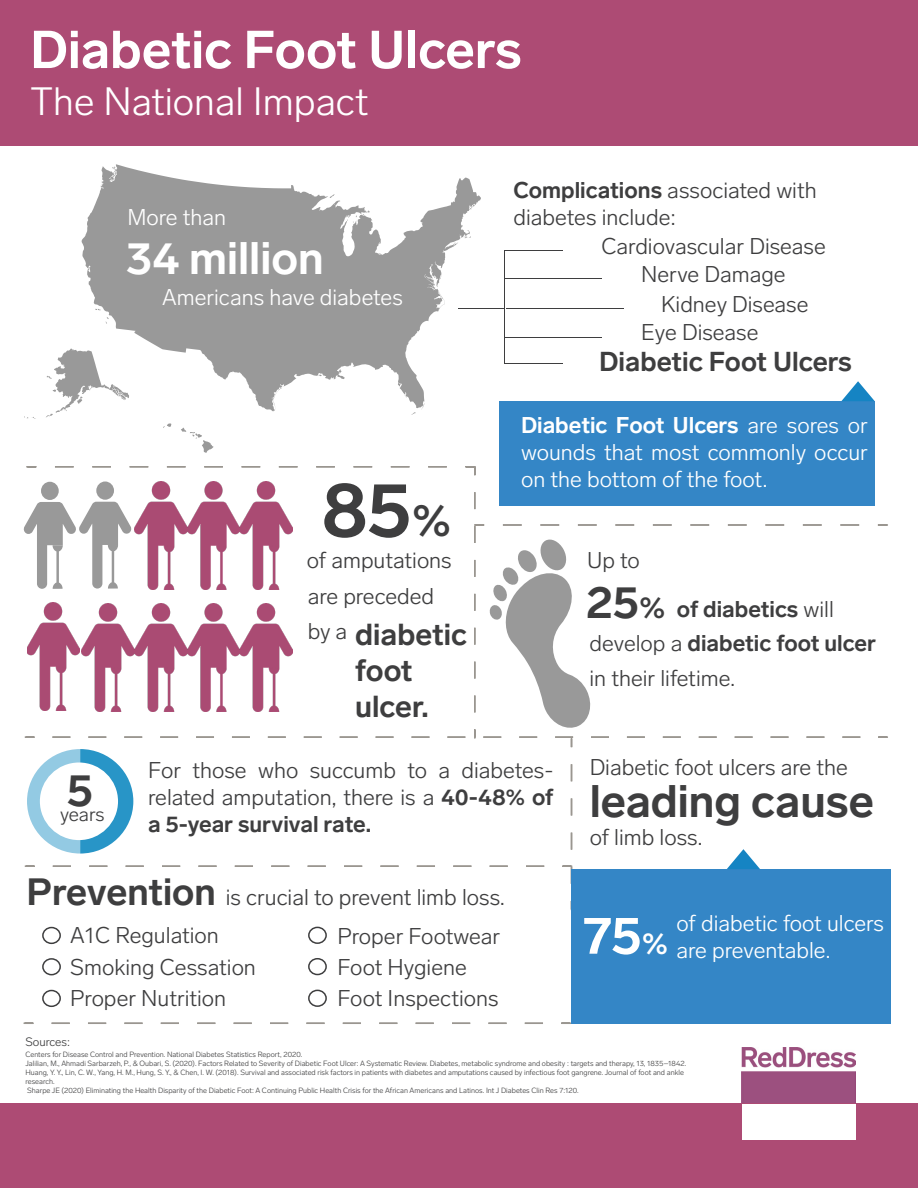
<style>
.page{position:relative;width:918px;height:1188px;background:#fff}
.page>*{position:absolute;margin:0;border:0;box-sizing:border-box;transform-origin:0 0}
.t1{font:700 76.5px "Lab Grotesque";color:#3e3e3f}
.t2{font:700 52.5px "Lab Grotesque";color:#fff}
.t3{font:700 45px "Lab Grotesque";color:#3e3e3f}
.t4{font:700 45px "Lab Grotesque";color:#fff}
.t5{font:300 39px "Lab Grotesque";color:#fff}
.t6{font:700 30px "Lab Grotesque";color:#3e3e3f}
.t7{font:700 27px "Lab Grotesque";color:#3e3e3f}
.t8{font:300 22.5px/27px "Lab Grotesque";color:#3e3e3f}
.t9{font:300 22.5px/27px "Lab Grotesque";color:#fff;text-align:justify}
.t10{font:700 22.5px "Lab Grotesque";color:#3e3e3f}
.t11{font:300 19.5px "Lab Grotesque";letter-spacing:-.01em;color:#3e3e3f}
.t12{font:300 12px "Lab Grotesque";color:#3e3e3f}
.t13{font:300 7.5px/9px "Lab Grotesque";color:#3e3e3f}
.s1{font-size:45px}
.s2{font-weight:700}
.s3{font-size:30px}
.s4{font-weight:300}
.s5{font-weight:700;font-size:37.5px}
</style>
<div class="page">
<img style="left:742px;top:1048px;width:114px;height:56px">
<div style="left:0;top:0;width:918px;height:146px;background:#ad4b74"></div>
<div style="left:0;top:1104px;width:918px;height:84px;background:#ad4b74"></div>
<div style="left:742px;top:1104px;width:114px;height:35px;background:#fff"></div>
<svg style="left:163px;top:424px;width:8px;height:4px"></svg>
<svg style="left:181px;top:428px;width:33px;height:25px"></svg>
<svg style="left:82px;top:164px;width:399px;height:247px;fill:#999"></svg>
<svg style="left:411px;top:403px;width:13px;height:12px"></svg>
<svg style="left:106px;top:317px;width:3px;height:7px"></svg>
<svg style="left:274px;top:388px;width:8px;height:21px"></svg>
<svg style="left:330px;top:194px;width:10px;height:12px"></svg>
<svg style="left:112px;top:167px;width:5px;height:13px"></svg>
<svg style="left:441px;top:298px;width:4px;height:9px"></svg>
<svg style="left:470px;top:205px;width:5px;height:4px"></svg>
<svg style="left:347px;top:207px;width:23px;height:16px"></svg>
<svg style="left:461px;top:236px;width:10px;height:2px"></svg>
<svg style="left:46px;top:348px;width:83px;height:69px"></svg>
<svg style="left:878px;top:524px;width:9px;height:2px"></svg>
<hr style="left:504px;top:250px;width:1px;height:114px;background:#3e3e3f">
<div style="left:500px;top:401px;width:375px;height:105px;background:#3486c6"></div>
<svg style="left:841px;top:381px;width:34px;height:20px"></svg>
<svg style="left:55px;top:466px;width:392px;height:2px"></svg>
<svg style="left:465px;top:466px;width:11px;height:9px"></svg>
<svg style="left:27px;top:466px;width:9px;height:2px"></svg>
<svg style="left:878px;top:736px;width:9px;height:2px"></svg>
<div style="left:572px;top:869px;width:319px;height:154px;background:#3486c6"></div>
<svg style="left:51px;top:1023px;width:492px;height:1px"></svg>
<div style="left:42px;top:927px;width:19px;height:17px;border:2px solid #3e3e3f;border-radius:50%"></div>
<div style="left:42px;top:958px;width:19px;height:17px;border:2px solid #3e3e3f;border-radius:50%"></div>
<div style="left:42px;top:990px;width:19px;height:17px;border:2px solid #3e3e3f;border-radius:50%"></div>
<div style="left:308px;top:927px;width:19px;height:17px;border:2px solid #3e3e3f;border-radius:50%"></div>
<div style="left:308px;top:958px;width:19px;height:17px;border:2px solid #3e3e3f;border-radius:50%"></div>
<div style="left:308px;top:990px;width:19px;height:17px;border:2px solid #3e3e3f;border-radius:50%"></div>
<div style="left:96px;top:482px;width:18px;height:18px;background:#999;border-radius:50%"></div>
<div style="left:41px;top:482px;width:18px;height:18px;background:#999;border-radius:50%"></div>
<svg style="left:23px;top:484px;width:838px;height:408px"></svg>
<p class="t2" style="left:30px;top:18px;width:493px">Diabetic Foot Ulcers</p>
<p class="t5" style="left:30px;top:78px;width:340px">The National Impact</p>
<p class="t3" style="left:67px;top:763px;width:28px">5</p>
<p class="t11" style="left:60px;top:803px;width:46px">years</p>
<p class="t9" style="left:127px;top:204px;width:100px">More than</p>
<p class="t4" style="left:126px;top:231px;width:199px">34 million</p>
<p class="t9" style="left:162px;top:284px;width:242px">Americans have diabetes</p>
<p class="t1" style="left:322px;top:464px;width:131px">85<span class="s1">%</span></p>
<p class="t8" style="left:307px;top:547px;width:146px">of amputations</p>
<p class="t8" style="left:308px;top:583px;width:128px">are preceded</p>
<p class="t8" style="left:308px;top:618px;width:41px">by a</p>
<p class="t6" style="left:355px;top:617px;width:113px">diabetic</p>
<p class="t6" style="left:355px;top:653px;width:59px">foot</p>
<p class="t6" style="left:355px;top:689px;width:75px">ulcer.</p>
<p class="t8" style="left:514px;top:177px;width:305px"><span class="s2">Complications</span> associated with diabetes include:</p>
<p class="t8" style="left:602px;top:233px;width:226px">Cardiovascular Disease</p>
<p class="t8" style="left:641px;top:261px;width:146px">Nerve Damage</p>
<p class="t8" style="left:661px;top:291px;width:149px">Kidney Disease</p>
<p class="t8" style="left:641px;top:319px;width:119px">Eye Disease</p>
<p class="t7" style="left:599px;top:345px;width:254px">Diabetic Foot Ulcers</p>
<p class="t9" style="left:521px;top:412px;width:348px"><span class="s2">Diabetic Foot Ulcers</span> are sores or wounds that most commonly occur on the bottom of the foot.</p>
<p class="t8" style="left:587px;top:546px;width:54px">Up to</p>
<p class="t3" style="left:586px;top:576px;width:81px">25<span class="s3">%</span></p>
<p class="t10" style="left:677px;top:596px;width:159px">of diabetics <span class="s4">will</span></p>
<p class="t10" style="left:590px;top:629px;width:288px"><span class="s4">develop a</span> diabetic foot ulcer</p>
<p class="t8" style="left:590px;top:665px;width:147px">in their lifetime.</p>
<p class="t8" style="left:148px;top:757px;width:407px;text-align:justify">For those who succumb to a diabetes&shy;related amputation, there is a <span class="s2">40-48% of a 5-year survival rate.</span></p>
<p class="t8" style="left:590px;top:754px;width:260px">Diabetic foot ulcers are the</p>
<p class="t3" style="left:590px;top:774px;width:286px">leading cause</p>
<p class="t8" style="left:590px;top:824px;width:114px">of limb loss.</p>
<p class="t8" style="left:27px;top:883px;width:480px"><span class="s5">Prevention</span> is crucial to prevent limb loss.</p>
<p class="t8" style="left:70px;top:922px;width:150px">A1C Regulation</p>
<p class="t8" style="left:70px;top:954px;width:187px">Smoking Cessation</p>
<p class="t8" style="left:338px;top:922px;width:164px">Proper Footwear</p>
<p class="t8" style="left:338px;top:954px;width:131px">Foot Hygiene</p>
<p class="t8" style="left:70px;top:985px;width:157px">Proper Nutrition</p>
<p class="t8" style="left:338px;top:985px;width:163px">Foot Inspections</p>
<p class="t2" style="left:583px;top:904px;width:87px">75<span class="s3">%</span></p>
<p class="t9" style="left:676px;top:910px;width:209px">of diabetic foot ulcers</p>
<p class="t9" style="left:676px;top:937px;width:155px">are preventable.</p>
<p class="t12" style="left:26px;top:1034px;width:46px">Sources:</p>
<p class="t13" style="left:26px;top:1050px;width:278px">Centers for Disease Control and Prevention. National Diabetes Statistics Report, 2020.</p>
<p class="t13" style="left:26px;top:1059px;width:662px">Jalilian, M., Ahmadi Sarbarzeh, P., &amp; Oubari, S. (2020). Factors Related to Severity of Diabetic Foot Ulcer: A Systematic Review. Diabetes, metabolic syndrome and obesity : targets and therapy, 13, 1835–1842.</p>
<p class="t13" style="left:26px;top:1068px;width:660px">Huang, Y. Y., Lin, C. W., Yang, H. M., Hung, S. Y., &amp; Chen, I. W. (2018). Survival and associated risk factors in patients with diabetes and amputations caused by infectious foot gangrene. Journal of foot and ankle research.</p>
<p class="t13" style="left:27px;top:1086px;width:553px">Sharpe JE (2020) Eliminating the Health Disparity of the Diabetic Foot: A Continuing Public Health Crisis for the African Americans and Latinos. Int J Diabetes Clin Res 7:120.</p>
</div>
